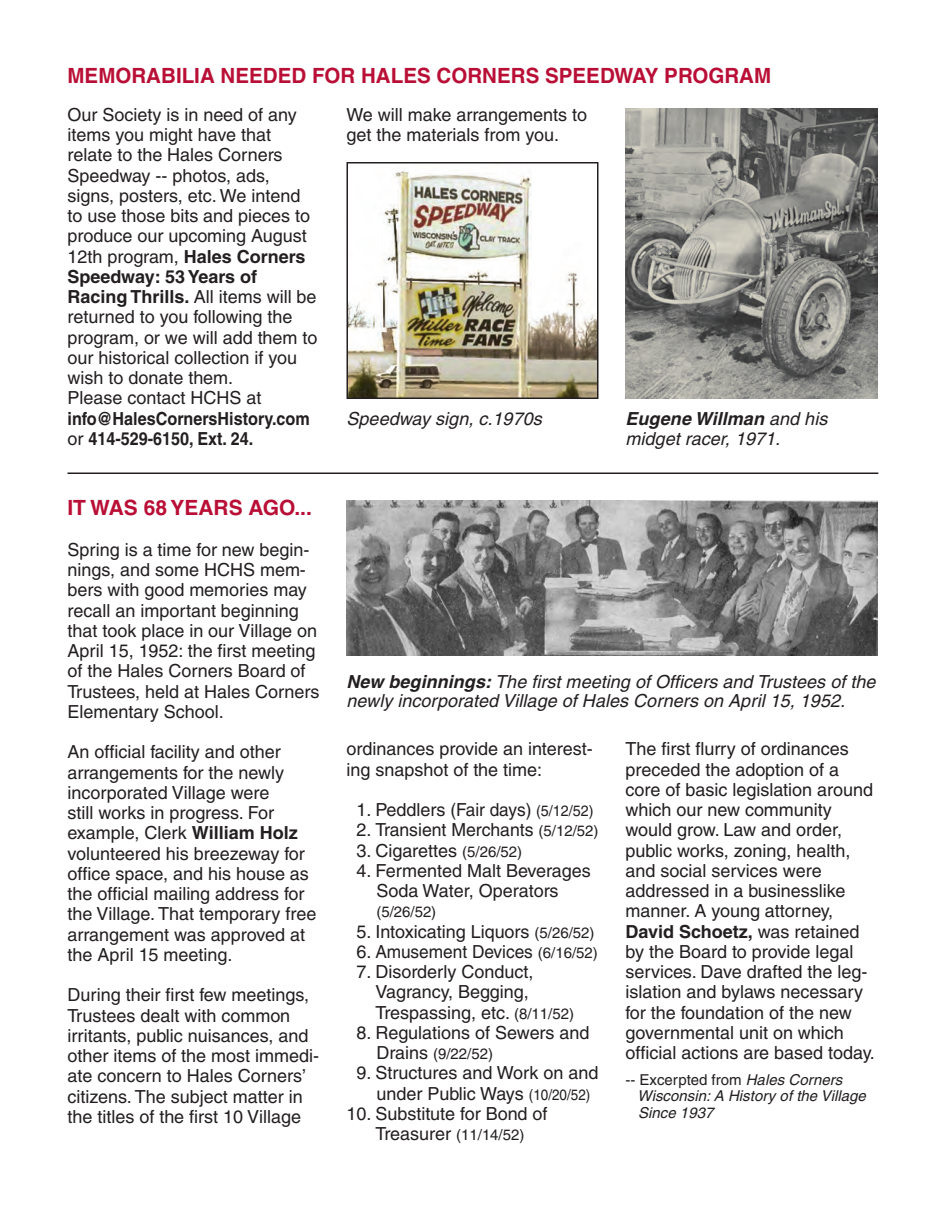
<style>
.page{position:relative;width:945px;height:1215px;background:#fff}
.page>*{position:absolute;margin:0;border:0;box-sizing:border-box;transform-origin:0 0}
.t1{font:700 21px "Helvetica";color:#b90f36}
.t2{font:18px/20.2px "Helvetica";color:#231f20}
.t3{font:italic 18px/20.2px "Helvetica";letter-spacing:.005em;color:#231f20}
.t4{font:700 18px/20.2px "Helvetica";color:#231f20;scale:.9 1}
.t5{font:italic 15px/16.5px "Helvetica";letter-spacing:.005em;color:#231f20}
.t6{font:15px "Helvetica";color:#231f20}
.s1{font-weight:700}
.s2{font-weight:400}
.s3{font-size:15px}
.s4{font-size:18px}
.s5{font-style:normal}
</style>
<div class="page">
<img style="left:350px;top:167px;width:245px;height:229px">
<div style="left:347px;top:162px;width:251px;height:237px;border:2px solid #231f20"></div>
<img style="left:626px;top:108px;width:252px;height:290px">
<hr style="left:68px;top:472px;width:810px;height:2px;background:#231f20">
<img style="left:346px;top:500px;width:532px;height:155px">
<p class="t1" style="left:68px;top:68px;width:705px">MEMORABILIA NEEDED FOR HALES CORNERS SPEEDWAY PROGRAM</p>
<p class="t2" style="left:68px;top:106px;width:252px">Our Society is in need of any items you might have that relate to the Hales Corners<br>Speedway -- photos, ads, signs, posters, etc. We intend to use those bits and pieces to produce our upcoming August<br>12th program, <span class="s1">Hales Corners<br>Speedway: 53 Years of<br>Racing Thrills.</span> All items will be returned to you following the program, or we will add them to our historical collection if you wish to donate them.<br>Please contact HCHS at</p>
<p class="t4" style="left:68px;top:410px;width:271px">info@HalesCornersHistory.com <span class="s2">or</span> 414-529-6150, Ext. 24.</p>
<p class="t3" style="left:626px;top:410px;width:203px"><span class="s1">Eugene Willman</span> and his midget racer, 1971.</p>
<p class="t2" style="left:346px;top:106px;width:242px">We will make arrangements to get the materials from you.</p>
<p class="t3" style="left:346px;top:410px;width:197px">Speedway sign, c.1970s</p>
<p class="t1" style="left:68px;top:500px;width:246px">IT WAS 68 YEARS AGO...</p>
<p class="t2" style="left:68px;top:541px;width:253px">Spring is a time for new begin&shy;nings, and some HCHS mem&shy;bers with good memories may recall an important beginning that took place in our Village on<br>April 15, 1952: the first meeting of the Hales Corners Board of<br>Trustees, held at Hales Corners<br>Elementary School.</p>
<p class="t2" style="left:68px;top:744px;width:250px">An official facility and other arrangements for the newly incorporated Village were<br>still works in progress. For example, Clerk <span class="s1">William Holz </span>volunteered his breezeway for office space, and his house as the official mailing address for the Village. That temporary free arrangement was approved at the April 15 meeting.</p>
<p class="t2" style="left:68px;top:987px;width:253px">During their first few meetings,<br>Trustees dealt with common irritants, public nuisances, and other items of the most immedi&shy;ate concern to Hales Corners’ citizens. The subject matter in the titles of the first 10 Village</p>
<p class="t3" style="left:346px;top:674px;width:531px;line-height:19.5px"><span class="s1">New beginnings:</span> The first meeting of Officers and Trustees of the newly incorporated Village of Hales Corners on April 15, 1952.</p>
<p class="t2" style="left:346px;top:741px;width:248px">ordinances provide an interest&shy;ing snapshot of the time:</p>
<p class="t2" style="left:356px;top:801px;width:239px">1. Peddlers (Fair days) <span class="s3">(5/12/52)</span></p>
<p class="t2" style="left:356px;top:822px;width:244px">2. Transient Merchants <span class="s3">(5/12/52)</span></p>
<p class="t2" style="left:356px;top:842px;width:167px">3. Cigarettes <span class="s3">(5/26/52)</span></p>
<p class="t2" style="left:376px;top:862px;width:216px;text-indent:-20px">4. Fermented Malt Beverages<br>Soda Water, Operators</p>
<p class="t6" style="left:376px;top:907px;width:61px">(5/26/52)</p>
<p class="t2" style="left:356px;top:923px;width:240px">5. Intoxicating Liquors <span class="s3">(5/26/52)</span></p>
<p class="t2" style="left:356px;top:943px;width:243px">6. Amusement Devices <span class="s3">(6/16/52)</span></p>
<p class="t2" style="left:376px;top:963px;width:200px;text-indent:-19px">7. Disorderly Conduct,<br>Vagrancy, Begging,<br>Trespassing, etc. <span class="s3">(8/11/52)</span></p>
<p class="t2" style="left:356px;top:1024px;width:235px">8. Regulations of Sewers and</p>
<p class="t6" style="left:376px;top:1048px;width:118px"><span class="s4">Drains</span> (9/22/52)</p>
<p class="t2" style="left:376px;top:1065px;width:223px;text-indent:-20px">9. Structures and Work on and under Public Ways <span class="s3">(10/20/52)</span></p>
<p class="t2" style="left:346px;top:1105px;width:203px">10. Substitute for Bond of</p>
<p class="t6" style="left:376px;top:1129px;width:150px"><span class="s4">Treasurer</span> (11/14/52)</p>
<p class="t2" style="left:626px;top:741px;width:251px">The first flurry of ordinances preceded the adoption of a core of basic legislation around which our new community would grow. Law and order, public works, zoning, health, and social services were addressed in a businesslike manner. A young attorney,<br><span class="s1">David Schoetz,</span> was retained by the Board to provide legal services. Dave drafted the leg&shy;islation and bylaws necessary for the foundation of the new governmental unit on which official actions are based today.</p>
<p class="t5" style="left:637px;top:1073px;width:230px;text-indent:-12px"><span class="s5">-- Excerpted from</span> Hales Corners<br>Wisconsin: A History of the Village<br>Since 1937</p>
</div>
